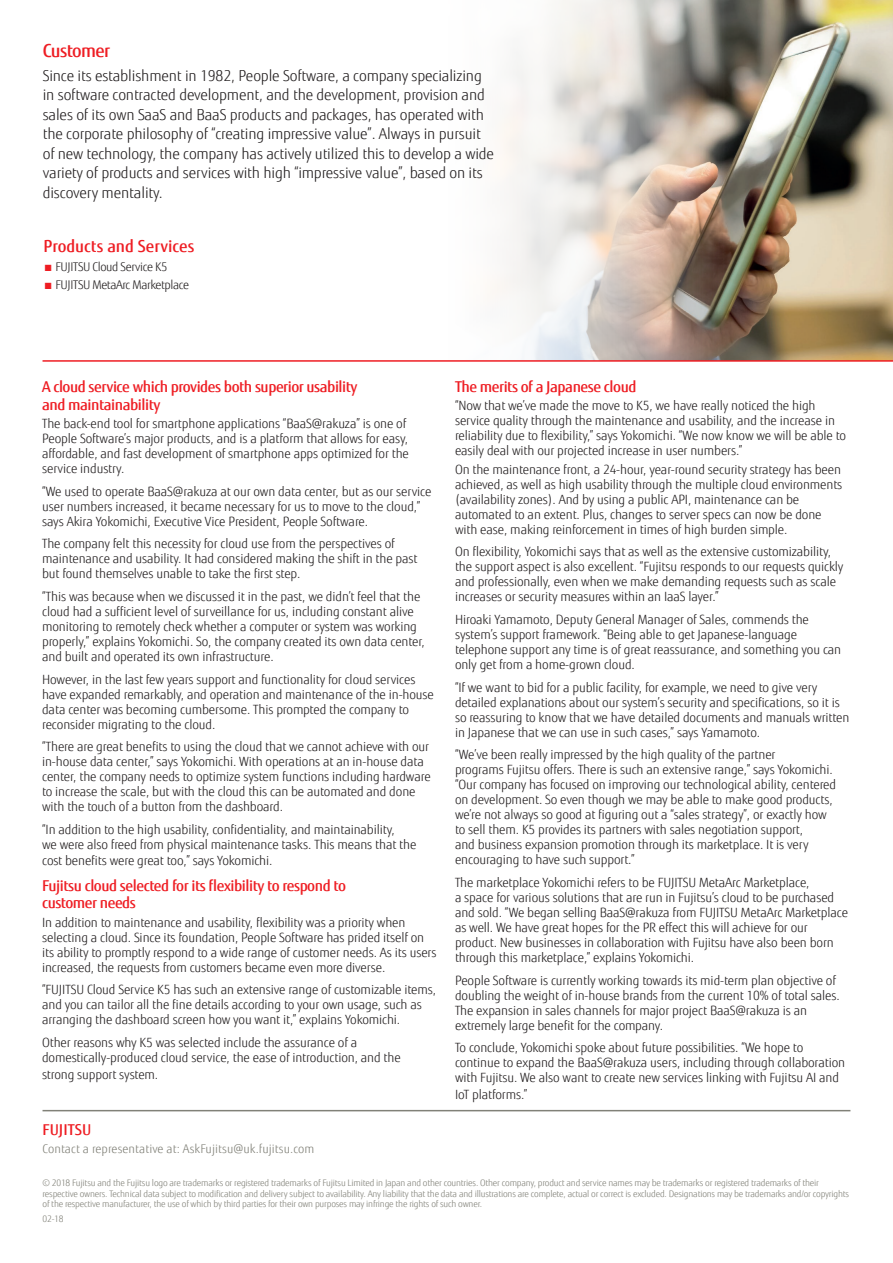
<style>
.page{position:relative;width:893px;height:1263px;background:#fff}
.page>*{position:absolute;margin:0;border:0;box-sizing:border-box;transform-origin:0 0}
.t1{font:500 18px "Fujitsu Sans";letter-spacing:-.03em;color:#ee1d23}
.Bullet{font:500 16.5px "Fujitsu Sans";color:#ee1d23}
.t2{font:300 15px/19.5px "Fujitsu Sans";letter-spacing:-.01em;color:#231f20}
.intro{font:500 15px/17.7px "Fujitsu Sans";letter-spacing:-.03em;color:#ee1d23}
.intro-2{font:500 15px "Fujitsu Sans";color:#ee1d23}
.t3{font:300 12.75px/15px "Fujitsu Sans";letter-spacing:-.01em;color:#231f20}
.intro-3{font:300 12px "Fujitsu Sans";letter-spacing:.005em;color:#818178}
.Bullet-2{font:300 12px "Fujitsu Sans";letter-spacing:-.03em;color:#231f20}
.intro-4{font:300 9px/10.5px "Fujitsu Sans";letter-spacing:-.02em;color:#818178}
.s1{color:#ee1d23}
</style>
<div class="page">
<img style="left:753px;top:0;width:140px;height:360px">
<img style="left:490px;top:0;width:263px;height:360px">
<hr style="left:43px;top:360px;width:850px;height:2px;background:#ee1d23">
<hr style="left:43px;top:1110px;width:807px;height:1px;background:#818178">
<p class="t1" style="left:43px;top:39px;width:69px">Customer</p>
<p class="t2" style="left:43px;top:66px;width:453px">Since its establishment in 1982, People Software, a company specializing in software contracted development, and the development, provision and sales of its own SaaS and BaaS products and packages, has operated with the corporate philosophy of “creating impressive value”. Always in pursuit of new technology, the company has actively utilized this to develop a wide variety of products and services with high “impressive value”, based on its discovery mentality.</p>
<p class="Bullet" style="left:44px;top:236px;width:152px">Products and Services</p>
<p class="Bullet-2" style="left:44px;top:260px;width:126px"><span class="s1">■</span> FUJITSU Cloud Service K5</p>
<p class="Bullet-2" style="left:44px;top:278px;width:147px"><span class="s1">■</span> FUJITSU MetaArc Marketplace</p>
<p class="intro" style="left:42px;top:378px;width:317px">A cloud service which provides both superior usability and maintainability</p>
<p class="t3" style="left:42px;top:416px;width:368px">The back-end tool for smartphone applications “BaaS@rakuza” is one of People Software’s major products, and is a platform that allows for easy, affordable, and fast development of smartphone apps optimized for the service industry.</p>
<p class="t3" style="left:42px;top:484px;width:391px">“We used to operate BaaS@rakuza at our own data center, but as our service user numbers increased, it became necessary for us to move to the cloud,” says Akira Yokomichi, Executive Vice President, People Software.</p>
<p class="t3" style="left:42px;top:536px;width:377px">The company felt this necessity for cloud use from the perspectives of maintenance and usability. It had considered making the shift in the past but found themselves unable to take the first step.</p>
<p class="t3" style="left:42px;top:589px;width:384px">“This was because when we discussed it in the past, we didn’t feel that the cloud had a sufficient level of surveillance for us, including constant alive monitoring to remotely check whether a computer or system was working properly,” explains Yokomichi. So, the company created its own data center, and built and operated its own infrastructure.</p>
<p class="t3" style="left:42px;top:672px;width:393px">However, in the last few years support and functionality for cloud services have expanded remarkably, and operation and maintenance of the in-house data center was becoming cumbersome. This prompted the company to reconsider migrating to the cloud.</p>
<p class="t3" style="left:42px;top:739px;width:390px">“There are great benefits to using the cloud that we cannot achieve with our in-house data center,” says Yokomichi. With operations at an in-house data center, the company needs to optimize system functions including hardware to increase the scale, but with the cloud this can be automated and done with the touch of a button from the dashboard.</p>
<p class="t3" style="left:42px;top:822px;width:376px">“In addition to the high usability, confidentiality, and maintainability,<br>we were also freed from physical maintenance tasks. This means that the</p>
<p class="t3" style="left:42px;top:853px;width:232px">cost benefits were great too,” says Yokomichi.</p>
<p class="intro" style="left:42px;top:876px;width:305px">Fujitsu cloud selected for its flexibility to respond to customer needs</p>
<p class="t3" style="left:42px;top:915px;width:396px">In addition to maintenance and usability, flexibility was a priority when selecting a cloud. Since its foundation, People Software has prided itself on its ability to promptly respond to a wide range of customer needs. As its users increased, the requests from customers became even more diverse.</p>
<p class="t3" style="left:42px;top:982px;width:396px">“FUJITSU Cloud Service K5 has such an extensive range of customizable items, and you can tailor all the fine details according to your own usage, such as arranging the dashboard screen how you want it,” explains Yokomichi.</p>
<p class="t3" style="left:42px;top:1035px;width:360px">Other reasons why K5 was selected include the assurance of a domestically-produced cloud service, the ease of introduction, and the</p>
<p class="t3" style="left:42px;top:1066px;width:118px">strong support system.</p>
<p class="intro-2" style="left:43px;top:1120px;width:50px">FUJITSU</p>
<p class="intro-3" style="left:43px;top:1141px;width:273px">Contact a representative at: AskFujitsu@uk.fujitsu.com</p>
<p class="intro" style="left:455px;top:378px;width:183px">The merits of a Japanese cloud</p>
<p class="t3" style="left:455px;top:398px;width:393px">“Now that we’ve made the move to K5, we have really noticed the high service quality through the maintenance and usability, and the increase in reliability due to flexibility,” says Yokomichi. “We now know we will be able to easily deal with our projected increase in user numbers.”</p>
<p class="t3" style="left:455px;top:462px;width:389px">On the maintenance front, a 24-hour, year-round security strategy has been achieved, as well as high usability through the multiple cloud environments (availability zones). And by using a public API, maintenance can be automated to an extent. Plus, changes to server specs can now be done with ease, making reinforcement in times of high burden simple.</p>
<p class="t3" style="left:455px;top:544px;width:390px">On flexibility, Yokomichi says that as well as the extensive customizability, the support aspect is also excellent. “Fujitsu responds to our requests quickly and professionally, even when we make demanding requests such as scale increases or security measures within an IaaS layer.”</p>
<p class="t3" style="left:455px;top:612px;width:388px">Hiroaki Yamamoto, Deputy General Manager of Sales, commends the system’s support framework. “Being able to get Japanese-language telephone support any time is of great reassurance, and something you can only get from a home-grown cloud.</p>
<p class="t3" style="left:455px;top:680px;width:396px">“If we want to bid for a public facility, for example, we need to give very detailed explanations about our system’s security and specifications, so it is so reassuring to know that we have detailed documents and manuals written in Japanese that we can use in such cases,” says Yamamoto.</p>
<p class="t3" style="left:455px;top:747px;width:383px">“We’ve been really impressed by the high quality of the partner<br>programs Fujitsu offers. There is such an extensive range,” says Yokomichi. “Our company has focused on improving our technological ability, centered on development. So even though we may be able to make good products, we’re not always so good at figuring out a “sales strategy”, or exactly how to sell them. K5 provides its partners with sales negotiation support,<br>and business expansion promotion through its marketplace. It is very encouraging to have such support.”</p>
<p class="t3" style="left:455px;top:875px;width:395px">The marketplace Yokomichi refers to be FUJITSU MetaArc Marketplace,<br>a space for various solutions that are run in Fujitsu’s cloud to be purchased and sold. “We began selling BaaS@rakuza from FUJITSU MetaArc Marketplace as well. We have great hopes for the PR effect this will achieve for our product. New businesses in collaboration with Fujitsu have also been born through this marketplace,” explains Yokomichi.</p>
<p class="t3" style="left:455px;top:973px;width:386px">People Software is currently working towards its mid-term plan objective of doubling the weight of in-house brands from the current 10% of total sales.<br>The expansion in sales channels for major project BaaS@rakuza is an extremely large benefit for the company.</p>
<p class="t3" style="left:455px;top:1040px;width:392px">To conclude, Yokomichi spoke about future possibilities. “We hope to continue to expand the BaaS@rakuza users, including through collaboration with Fujitsu. We also want to create new services linking with Fujitsu AI and</p>
<p class="t3" style="left:455px;top:1087px;width:74px">IoT platforms.”</p>
<p class="intro-4" style="left:43px;top:1177px;width:808px">© 2018 Fujitsu and the Fujitsu logo are trademarks or registered trademarks of Fujitsu Limited in Japan and other countries. Other company, product and service names may be trademarks or registered trademarks of their respective owners. Technical data subject to modification and delivery subject to availability. Any liability that the data and illustrations are complete, actual or correct is excluded. Designations may be trademarks and/or copyrights of the respective manufacturer, the use of which by third parties for their own purposes may infringe the rights of such owner.</p>
<p class="intro-4" style="left:43px;top:1213px;width:23px">02-18</p>
</div>
